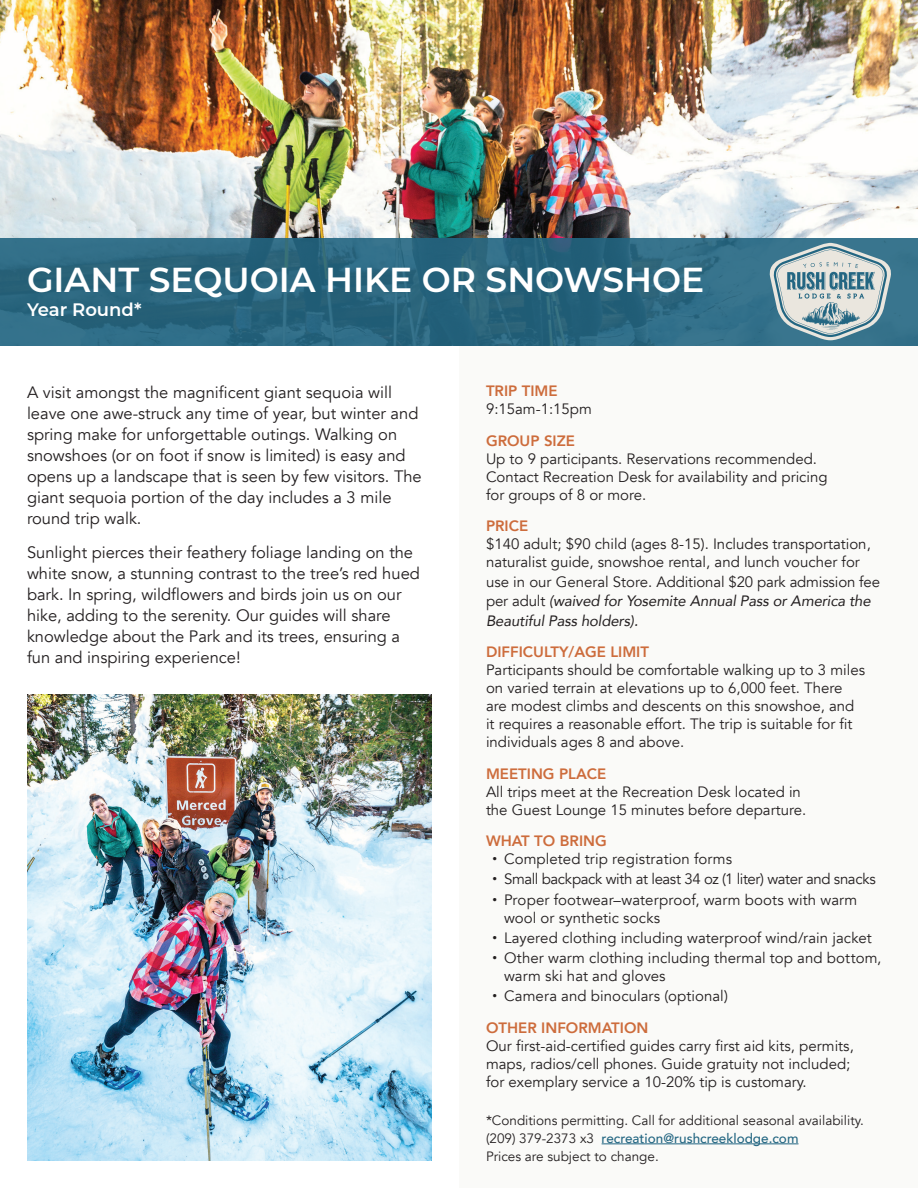
<style>
.page{position:relative;width:918px;height:1188px;background:#fff}
.page>*{position:absolute;margin:0;border:0;box-sizing:border-box;transform-origin:0 0}
.Section_Head{font:600 34.5px "Montserrat";color:#fff}
.Section_Head-2{font:600 18px "Montserrat";color:#fff}
.intro_copy{font:16.5px/21px "Avenir";color:#231f20}
.body_copy{font:15px/18px "Avenir";color:#231f20}
.detail_bullets{font:15px/18px "Avenir";letter-spacing:.005em;color:#231f20}
.body_copy-2{font:italic 15px/19.5px "Avenir";letter-spacing:-.01em;color:#231f20}
.detail_bullets-2{font:15px "Avenir";letter-spacing:-.025em;color:#231f20}
.body_copy-3{font:800 15px "Avenir";color:#cd6c3c}
.body_copy-4{font:13.5px/18px "Avenir";color:#231f20}
.s1{font-weight:800;color:#cd6c3c}
.s2{font-style:normal}
.s3{font-family:"Helvetica";font-weight:700}
.s4{font-weight:500;color:#236682}
</style>
<div class="page">
<div style="left:459px;top:335px;width:459px;height:853px;background:#fafaf8"></div>
<img style="left:0;top:0;width:918px;height:238px">
<svg style="left:0;top:238px;width:918px;height:108px;background:#2b6780"></svg>
<hr style="left:602px;top:1144px;width:197px;height:1px;background:#236682">
<img style="left:27px;top:694px;width:405px;height:467px">
<svg style="left:770px;top:243px;width:121px;height:97px;background:#95afb7"></svg>
<p class="Section_Head" style="left:27px;top:256px;width:679px">GIANT SEQUOIA HIKE OR SNOWSHOE</p>
<p class="Section_Head-2" style="left:27px;top:297px;width:116px">Year Round*</p>
<p class="intro_copy" style="left:27px;top:382px;width:396px">A visit amongst the magnificent giant sequoia will leave one awe-struck any time of year, but winter and spring make for unforgettable outings. Walking on snowshoes (or on foot if snow is limited) is easy and opens up a landscape that is seen by few visitors. The giant sequoia portion of the day includes a 3 mile round trip walk.</p>
<p class="intro_copy" style="left:27px;top:542px;width:394px">Sunlight pierces their feathery foliage landing on the white snow, a stunning contrast to the tree’s red hued bark. In spring, wildflowers and birds join us on our hike, adding to the serenity. Our guides will share knowledge about the Park and its trees, ensuring a fun and inspiring experience!</p>
<p class="body_copy" style="left:486px;top:382px;width:107px"><span class="s1">TRIP TIME<br></span>9:15am-1:15pm</p>
<p class="body_copy" style="left:486px;top:432px;width:343px"><span class="s1">GROUP SIZE<br></span>Up to 9 participants. Reservations recommended.<br>Contact Recreation Desk for availability and pricing for groups of 8 or more.</p>
<p class="body_copy" style="left:486px;top:517px;width:386px"><span class="s1">PRICE<br></span>$140 adult; $90 child (ages 8-15). Includes transportation, naturalist guide, snowshoe rental, and lunch voucher for</p>
<p class="body_copy-2" style="left:486px;top:572px;width:396px"><span class="s2">use in our General Store. Additional $20 park admission fee per adult</span> (waived for Yosemite Annual Pass or America the<br>Beautiful Pass holders).</p>
<p class="body_copy" style="left:486px;top:643px;width:381px"><span class="s1">DIFFICULTY/AGE LIMIT<br></span>Participants should be comfortable walking up to 3 miles on varied terrain at elevations up to 6,000 feet. There are modest climbs and descents on this snowshoe, and it requires a reasonable effort. The trip is suitable for fit individuals ages 8 and above.</p>
<p class="body_copy" style="left:486px;top:765px;width:322px"><span class="s1">MEETING PLACE<br></span>All trips meet at the Recreation Desk located in the Guest Lounge 15 minutes before departure.</p>
<p class="body_copy-3" style="left:486px;top:829px;width:122px">WHAT TO BRING</p>
<p class="detail_bullets" style="left:492px;top:850px;width:242px"><span class="s3">•</span> Completed trip registration forms</p>
<p class="detail_bullets-2" style="left:492px;top:870px;width:385px"><span class="s3">•</span> Small backpack with at least 34 oz (1 liter) water and snacks</p>
<p class="detail_bullets" style="left:504px;top:891px;width:355px;text-indent:-12px"><span class="s3">•</span> Proper footwear–waterproof, warm boots with warm wool or synthetic socks</p>
<p class="detail_bullets" style="left:492px;top:929px;width:381px"><span class="s3">•</span> Layered clothing including waterproof wind/rain jacket</p>
<p class="detail_bullets" style="left:504px;top:949px;width:379px;text-indent:-12px"><span class="s3">•</span> Other warm clothing including thermal top and bottom, warm ski hat and gloves</p>
<p class="detail_bullets" style="left:492px;top:987px;width:237px"><span class="s3">•</span> Camera and binoculars (optional)</p>
<p class="body_copy" style="left:486px;top:1019px;width:369px"><span class="s1">OTHER INFORMATION<br></span>Our first-aid-certified guides carry first aid kits, permits, maps, radios/cell phones. Guide gratuity not included; for exemplary service a 10-20% tip is customary.</p>
<p class="body_copy-4" style="left:486px;top:1111px;width:379px">*Conditions permitting. Call for additional seasonal availability. (209) 379-2373 x3 <span class="s4">recreation@rushcreeklodge.com<br></span>Prices are subject to change.</p>
</div>
